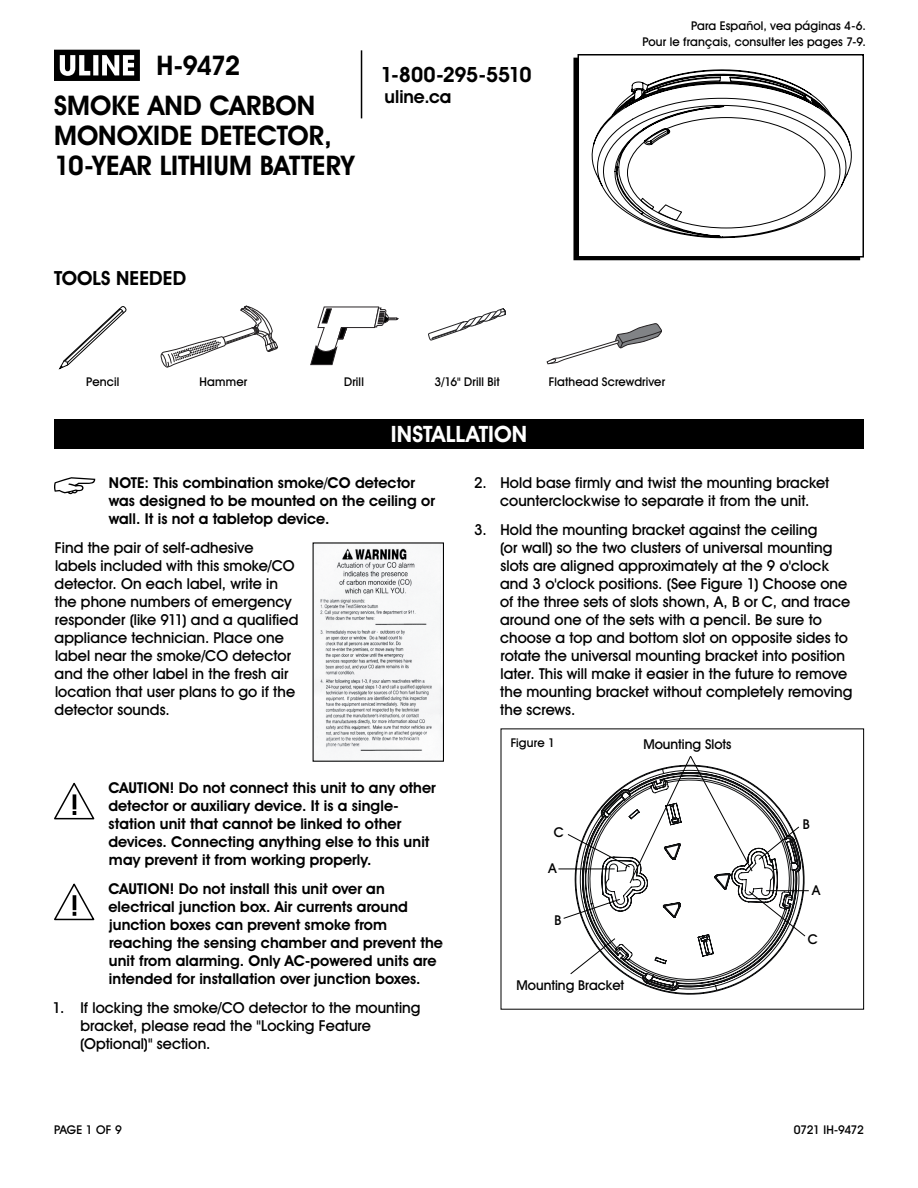
<style>
.page{position:relative;width:918px;height:1188px;background:#fff}
.page>*{position:absolute;margin:0;border:0;box-sizing:border-box;transform-origin:0 0}
.t1{font:700 27px/30px "Uline Two Knine";letter-spacing:.005em;color:#000}
.t2{font:700 22.5px "Uline Two Knine";letter-spacing:.005em;color:#fff}
.t3{font:700 21px "Uline Two Knine";letter-spacing:-.02em;color:#000}
.t4{font:700 19.5px "Uline Two Knine";letter-spacing:.005em;color:#000}
.t5{font:700 18px "Uline Two Knine";color:#000}
.t6{font:15px/18px "Uline Two Knine";letter-spacing:.005em;color:#000}
.t7{font:700 15px/18px "Uline Two Knine";letter-spacing:.005em;color:#000}
.t8{font:13.5px "Uline Two Knine";color:#000}
.t9{font:12px/16.8px "Uline Two Knine";letter-spacing:.015em;color:#000;text-align:right}
.t10{font:12px "Uline Two Knine";letter-spacing:-.03em;color:#000}
</style>
<div class="page">
<hr style="left:361px;top:50px;width:1px;height:68px;background:#000">
<svg style="left:54px;top:50px;width:86px;height:31px"></svg>
<div style="left:573px;top:58px;width:287px;height:202px;border:2px solid #000"></div>
<div style="left:578px;top:55px;width:285px;height:202px;background:#fff"></div>
<div style="left:578px;top:54px;width:286px;height:204px;border:2px solid #000"></div>
<svg style="left:574px;top:848px;width:231px;height:147px"></svg>
<svg style="left:570px;top:938px;width:46px;height:37px"></svg>
<hr style="left:558px;top:869px;width:57px;height:1px;background:#000">
<svg style="left:567px;top:756px;width:233px;height:128px"></svg>
<svg style="left:563px;top:898px;width:58px;height:21px"></svg>
<hr style="left:766px;top:890px;width:43px;height:1px;background:#000">
<svg style="left:748px;top:891px;width:58px;height:46px"></svg>
<svg style="left:54px;top:477px;width:41px;height:17px"></svg>
<svg style="left:54px;top:783px;width:40px;height:36px"></svg>
<svg style="left:54px;top:884px;width:40px;height:36px"></svg>
<div style="left:54px;top:419px;width:810px;height:30px;background:#000"></div>
<svg style="left:591px;top:69px;width:261px;height:170px"></svg>
<svg style="left:640px;top:197px;width:43px;height:25px"></svg>
<svg style="left:59px;top:306px;width:68px;height:64px"></svg>
<svg style="left:161px;top:306px;width:117px;height:61px"></svg>
<svg style="left:310px;top:306px;width:89px;height:59px"></svg>
<svg style="left:428px;top:308px;width:78px;height:33px"></svg>
<svg style="left:547px;top:323px;width:115px;height:41px"></svg>
<img style="left:315px;top:544px;width:127px;height:208px">
<div style="left:313px;top:542px;width:131px;height:220px;border:1px solid #000"></div>
<h1 class="t1" style="left:157px;top:50px;width:85px">H-9472</h1>
<h1 class="t1" style="left:54px;top:90px;width:302px">SMOKE AND CARBON<br>MONOXIDE DETECTOR,<br>10-YEAR LITHIUM BATTERY</h1>
<h3 class="t3" style="left:381px;top:62px;width:152px">1-800-295-5510</h3>
<p class="t5" style="left:385px;top:86px;width:68px">uline.ca</p>
<h3 class="t4" style="left:54px;top:266px;width:134px">TOOLS NEEDED</h3>
<p class="t9" style="left:642px;top:17px;width:225px">Para Español, vea páginas 4-6.<br>Pour le français, consulter les pages 7-9.</p>
<p class="t9" style="left:86px;top:373px;width:35px">Pencil</p>
<p class="t9" style="left:200px;top:373px;width:49px">Hammer</p>
<p class="t9" style="left:344px;top:373px;width:21px">Drill</p>
<p class="t9" style="left:435px;top:373px;width:67px">3/16" Drill Bit</p>
<p class="t9" style="left:549px;top:373px;width:118px">Flathead Screwdriver</p>
<h2 class="t2" style="left:391px;top:420px;width:138px">INSTALLATION</h2>
<p class="t7" style="left:109px;top:473px;width:328px">NOTE: This combination smoke/CO detector was designed to be mounted on the ceiling or wall. It is not a tabletop device.</p>
<p class="t6" style="left:55px;top:538px;width:245px">Find the pair of self-adhesive<br>labels included with this smoke/CO detector. On each label, write in the phone numbers of emergency responder (like 911) and a qualified appliance technician. Place one label near the smoke/CO detector and the other label in the fresh air location that user plans to go if the detector sounds.</p>
<p class="t7" style="left:108px;top:779px;width:329px">CAUTION! Do not connect this unit to any other detector or auxiliary device. It is a single&shy;station unit that cannot be linked to other devices. Connecting anything else to this unit may prevent it from working properly.</p>
<p class="t7" style="left:108px;top:880px;width:336px">CAUTION! Do not install this unit over an electrical junction box. Air currents around junction boxes can prevent smoke from reaching the sensing chamber and prevent the unit from alarming. Only AC-powered units are intended for installation over junction boxes.</p>
<p class="t6" style="left:80px;top:999px;width:342px;text-indent:-27px">1. If locking the smoke/CO detector to the mounting bracket, please read the "Locking Feature (Optional)" section.</p>
<p class="t6" style="left:474px;top:473px;width:357px;text-align:center">2. Hold base firmly and twist the mounting bracket counterclockwise to separate it from the unit.</p>
<p class="t6" style="left:500px;top:520px;width:354px;text-indent:-26px">3. Hold the mounting bracket against the ceiling<br>(or wall) so the two clusters of universal mounting slots are aligned approximately at the 9 o'clock and 3 o'clock positions. (See Figure 1) Choose one of the three sets of slots shown, A, B or C, and trace around one of the sets with a pencil. Be sure to choose a top and bottom slot on opposite sides to rotate the universal mounting bracket into position later. This will make it easier in the future to remove the mounting bracket without completely removing the screws.</p>
<p class="t8" style="left:643px;top:736px;width:90px">Mounting Slots</p>
<p class="t9" style="left:511px;top:734px;width:46px">Figure 1</p>
<p class="t8" style="left:554px;top:824px;width:12px">C</p>
<p class="t8" style="left:549px;top:860px;width:10px">A</p>
<p class="t8" style="left:554px;top:912px;width:8px">B</p>
<p class="t8" style="left:516px;top:977px;width:109px">Mounting Bracket</p>
<p class="t8" style="left:803px;top:816px;width:8px">B</p>
<p class="t8" style="left:812px;top:882px;width:10px">A</p>
<p class="t8" style="left:808px;top:931px;width:12px">C</p>
<p class="t9" style="left:54px;top:1121px;width:69px">PAGE 1 OF 9</p>
<p class="t10" style="left:794px;top:1122px;width:72px">0721 IH-9472</p>
</div>
